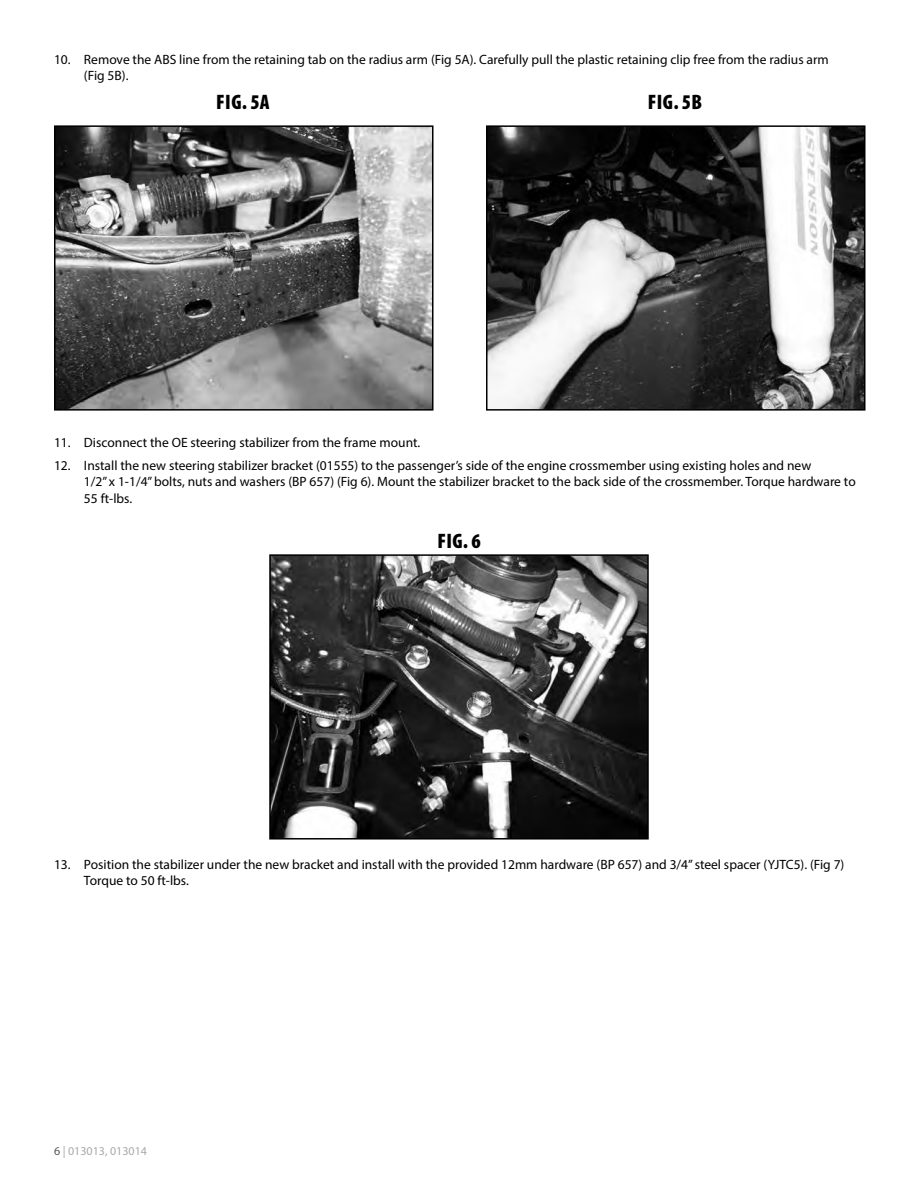
<style>
.page{position:relative;width:918px;height:1188px;background:#fff}
.page>*{position:absolute;margin:0;border:0;box-sizing:border-box;transform-origin:0 0}
.t1{font:900 condensed 21px "Myriad Pro";letter-spacing:.02em;color:#000}
.t2{font:13.5px/16.2px "Myriad Pro";color:#000}
.t3{font:12px "Myriad Pro";color:#a7a9ac}
.s1{color:#58595b}
</style>
<div class="page">
<img style="left:57px;top:128px;width:374px;height:280px">
<div style="left:54px;top:125px;width:380px;height:286px;border:2px solid #000"></div>
<img style="left:489px;top:128px;width:374px;height:280px">
<div style="left:486px;top:125px;width:380px;height:286px;border:2px solid #000"></div>
<img style="left:272px;top:557px;width:374px;height:280px">
<div style="left:269px;top:554px;width:380px;height:286px;border:2px solid #000"></div>
<p class="t2" style="left:84px;top:51px;width:746px;text-indent:-30px">10. Remove the ABS line from the retaining tab on the radius arm (Fig 5A). Carefully pull the plastic retaining clip free from the radius arm (Fig 5B).</p>
<h1 class="t1" style="left:216px;top:91px;width:55px">FIG. 5A</h1>
<h1 class="t1" style="left:648px;top:91px;width:56px">FIG. 5B</h1>
<p class="t2" style="left:54px;top:434px;width:368px">11. Disconnect the OE steering stabilizer from the frame mount.</p>
<p class="t2" style="left:84px;top:457px;width:773px;text-indent:-30px">12. Install the new steering stabilizer bracket (01555) to the passenger’s side of the engine crossmember using existing holes and new<br>1/2” x 1-1/4” bolts, nuts and washers (BP 657) (Fig 6). Mount the stabilizer bracket to the back side of the crossmember. Torque hardware to<br>55 ft‑lbs.</p>
<h1 class="t1" style="left:437px;top:529px;width:45px">FIG. 6</h1>
<p class="t2" style="left:84px;top:856px;width:762px;text-indent:-30px">13. Position the stabilizer under the new bracket and install with the provided 12mm hardware (BP 657) and 3/4” steel spacer (YJTC5). (Fig 7)<br>Torque to 50 ft-lbs.</p>
<p class="t3" style="left:54px;top:1143px;width:95px"><span class="s1">6</span> | 013013, 013014</p>
</div>
